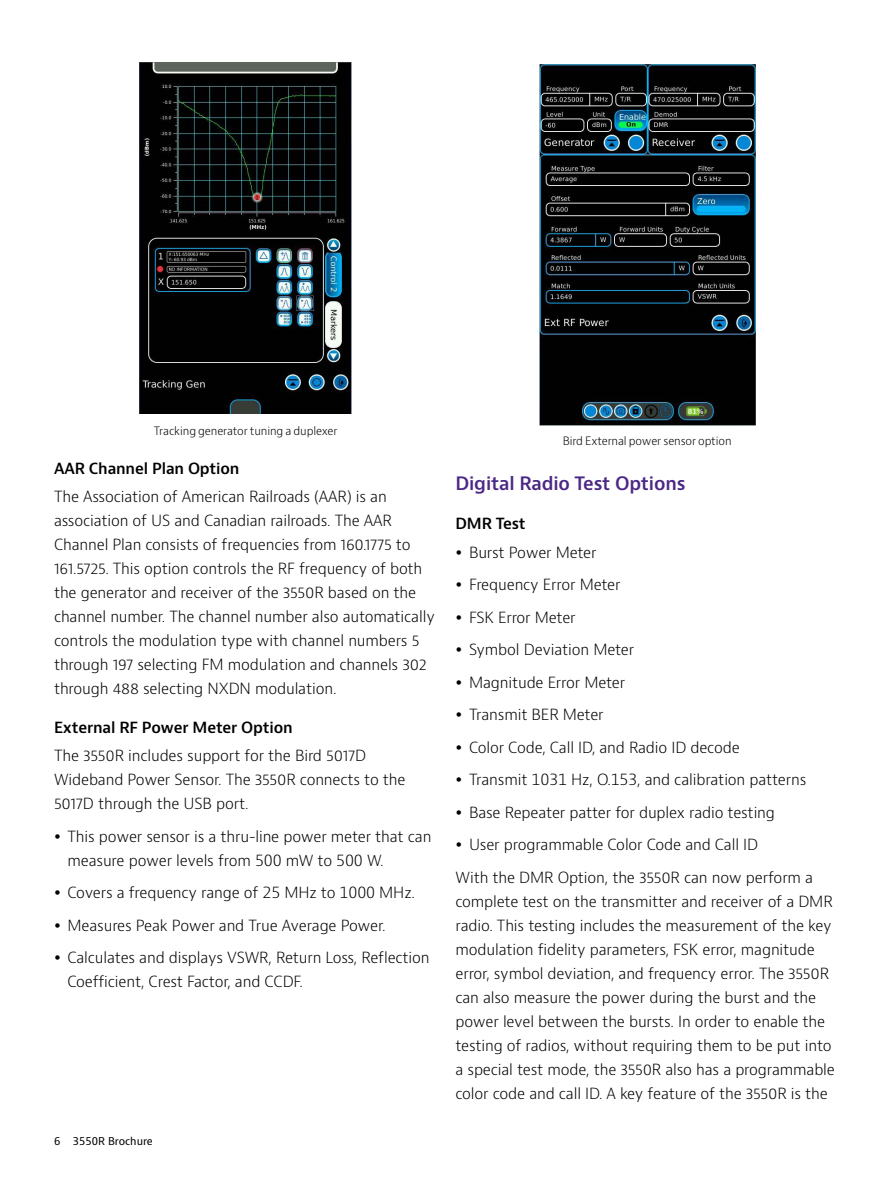
<style>
.page{position:relative;width:893px;height:1191px;background:#fff}
.page>*{position:absolute;margin:0;border:0;box-sizing:border-box;transform-origin:0 0}
.t1{font:600 18px "Bernino Sans";letter-spacing:-.01em;color:#4b2885}
.t2{font:300 15px/24px "Bernino Sans";letter-spacing:-.01em;color:#000}
.t3{font:600 15px "Bernino Sans";letter-spacing:-.01em;color:#000}
.t4{font:300 11.25px "Bernino Sans";letter-spacing:-.01em;color:#000}
.t5{font:10.5px "Bernino Sans";color:#000}
</style>
<div class="page">
<img style="left:140px;top:62px;width:212px;height:351px">
<img style="left:539px;top:65px;width:216px;height:360px">
<p class="t4" style="left:154px;top:423px;width:185px">Tracking generator tuning a duplexer</p>
<p class="t3" style="left:54px;top:458px;width:187px">AAR Channel Plan Option</p>
<p class="t2" style="left:54px;top:484px;width:382px">The Association of American Railroads (AAR) is an association of US and Canadian railroads. The AAR Channel Plan consists of frequencies from 160.1775 to 161.5725. This option controls the RF frequency of both the generator and receiver of the 3550R based on the channel number. The channel number also automatically controls the modulation type with channel numbers 5 through 197 selecting FM modulation and channels 302 through 488 selecting NXDN modulation.</p>
<p class="t3" style="left:54px;top:717px;width:240px">External RF Power Meter Option</p>
<p class="t2" style="left:54px;top:744px;width:353px">The 3550R includes support for the Bird 5017D<br>Wideband Power Sensor. The 3550R connects to the<br>5017D through the USB port.</p>
<p class="t2" style="left:68px;top:824px;width:365px">This power sensor is a thru-line power meter that can measure power levels from 500 mW to 500 W.</p>
<p class="t2" style="left:68px;top:876px;width:364px;line-height:32.5px">Covers a frequency range of 25 MHz to 1000 MHz.<br>Measures Peak Power and True Average Power.<br>Calculates and displays VSWR, Return Loss, Reflection</p>
<p class="t2" style="left:68px;top:970px;width:237px">Coefficient, Crest Factor, and CCDF.</p>
<p class="t5" style="left:54px;top:1134px;width:100px">6 3550R Brochure</p>
<p class="t4" style="left:563px;top:434px;width:170px">Bird External power sensor option</p>
<p class="t1" style="left:455px;top:472px;width:232px">Digital Radio Test Options</p>
<p class="t3" style="left:455px;top:514px;width:72px">DMR Test</p>
<p class="t2" style="left:469px;top:540px;width:129px">Burst Power Meter</p>
<p class="t2" style="left:469px;top:573px;width:153px">Frequency Error Meter</p>
<p class="t2" style="left:469px;top:605px;width:108px">FSK Error Meter</p>
<p class="t2" style="left:469px;top:638px;width:167px">Symbol Deviation Meter</p>
<p class="t2" style="left:469px;top:670px;width:158px">Magnitude Error Meter</p>
<p class="t2" style="left:469px;top:703px;width:136px">Transmit BER Meter</p>
<p class="t2" style="left:469px;top:735px;width:272px">Color Code, Call ID, and Radio ID decode</p>
<p class="t2" style="left:469px;top:768px;width:339px">Transmit 1031 Hz, O.153, and calibration patterns</p>
<p class="t2" style="left:469px;top:800px;width:307px">Base Repeater patter for duplex radio testing</p>
<p class="t2" style="left:469px;top:833px;width:291px">User programmable Color Code and Call ID</p>
<p class="t2" style="left:455px;top:865px;width:359px">With the DMR Option, the 3550R can now perform a</p>
<p class="t2" style="left:455px;top:889px;width:381px">complete test on the transmitter and receiver of a DMR radio. This testing includes the measurement of the key modulation fidelity parameters, FSK error, magnitude error, symbol deviation, and frequency error. The 3550R can also measure the power during the burst and the power level between the bursts. In order to enable the testing of radios, without requiring them to be put into a special test mode, the 3550R also has a programmable color code and call ID. A key feature of the 3550R is the</p>
</div>
